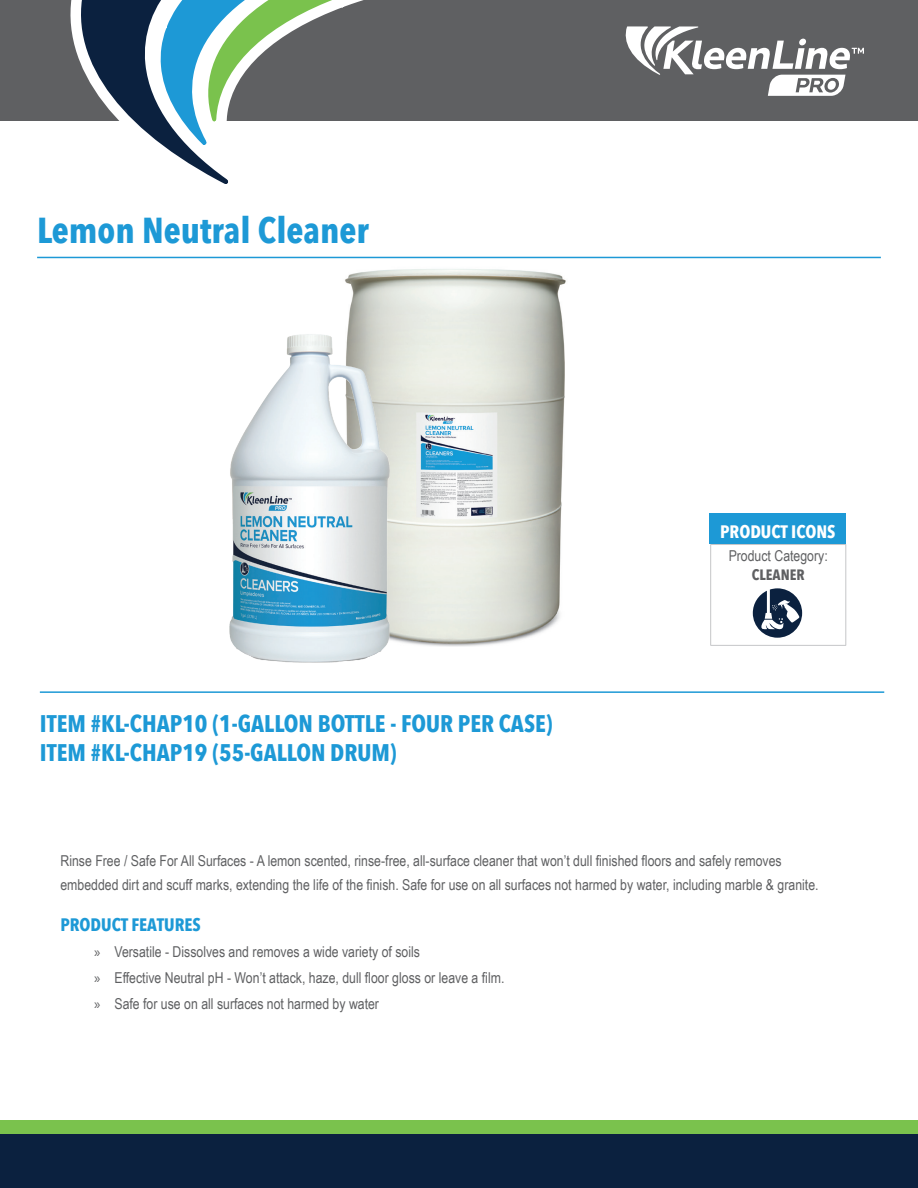
<style>
.page{position:relative;width:918px;height:1188px;background:#fff}
.page>*{position:absolute;margin:0;border:0;box-sizing:border-box;transform-origin:0 0}
.t1{font:700 36px "Avenir Next Condensed";color:#1d99d6}
.t2{font:700 24px/28.5px "Avenir Next Condensed";color:#1d99d6}
.t3{font:700 18px "Avenir Next Condensed";color:#1d99d6}
.t4{font:700 18px "Avenir Next Condensed";color:#fff}
.t5{font:15px/26.2px "Arial Narrow";color:#5f6062}
.t6{font:700 15px "Avenir Next Condensed";color:#5f6062}
.s1{font-family:"Myriad Pro"}
</style>
<div class="page">
<div style="left:0;top:0;width:918px;height:122px;background:#5f6062"></div>
<svg style="left:45px;top:0;width:362px;height:184px"></svg>
<svg style="left:625px;top:26px;width:239px;height:70px"></svg>
<div style="left:0;top:1120px;width:918px;height:68px;background:#7ac24d"></div>
<div style="left:0;top:1134px;width:918px;height:54px;background:#0b213f"></div>
<img style="left:345px;top:269px;width:221px;height:377px">
<hr style="left:37px;top:257px;width:844px;height:1px;background:#1d99d6">
<hr style="left:845px;top:545px;width:1px;height:100px;background:#c5c6c8">
<hr style="left:710px;top:544px;width:136px;height:1px;background:#c5c6c8">
<hr style="left:710px;top:545px;width:1px;height:100px;background:#c5c6c8">
<hr style="left:710px;top:645px;width:136px;height:1px;background:#c5c6c8">
<div style="left:710px;top:514px;width:136px;height:30px;background:#1d99d6"></div>
<hr style="left:40px;top:691px;width:844px;height:2px;background:#1d99d6">
<img style="left:229px;top:321px;width:246px;height:342px">
<svg style="left:753px;top:588px;width:49px;height:50px"></svg>
<h1 class="t1" style="left:37px;top:209px;width:333px">Lemon Neutral Cleaner</h1>
<h2 class="t2" style="left:40px;top:709px;width:514px">ITEM #KL-CHAP10 (1-GALLON BOTTLE - FOUR PER CASE)<br>ITEM #KL-CHAP19 (55-GALLON DRUM)</h2>
<p class="t4" style="left:720px;top:521px;width:117px">PRODUCT ICONS</p>
<p class="t5" style="left:729px;top:542px;width:101px">Product Category:</p>
<p class="t6" style="left:752px;top:565px;width:54px">CLEANER</p>
<p class="t5" style="left:60px;top:848px;width:760px;line-height:24px">Rinse Free / Safe For All Surfaces - A lemon scented, rinse-free, all-surface cleaner that won’t dull finished floors and safely removes embedded dirt and scuff marks, extending the life of the finish. Safe for use on all surfaces not harmed by water, including marble &amp; granite.</p>
<p class="t3" style="left:60px;top:913px;width:142px">PRODUCT FEATURES</p>
<p class="t5" style="left:94px;top:938px;width:412px"><span class="s1">»</span> Versatile - Dissolves and removes a wide variety of soils<br><span class="s1">»</span> Effective Neutral pH - Won’t attack, haze, dull floor gloss or leave a film. <span class="s1">»</span> Safe for use on all surfaces not harmed by water</p>
</div>
